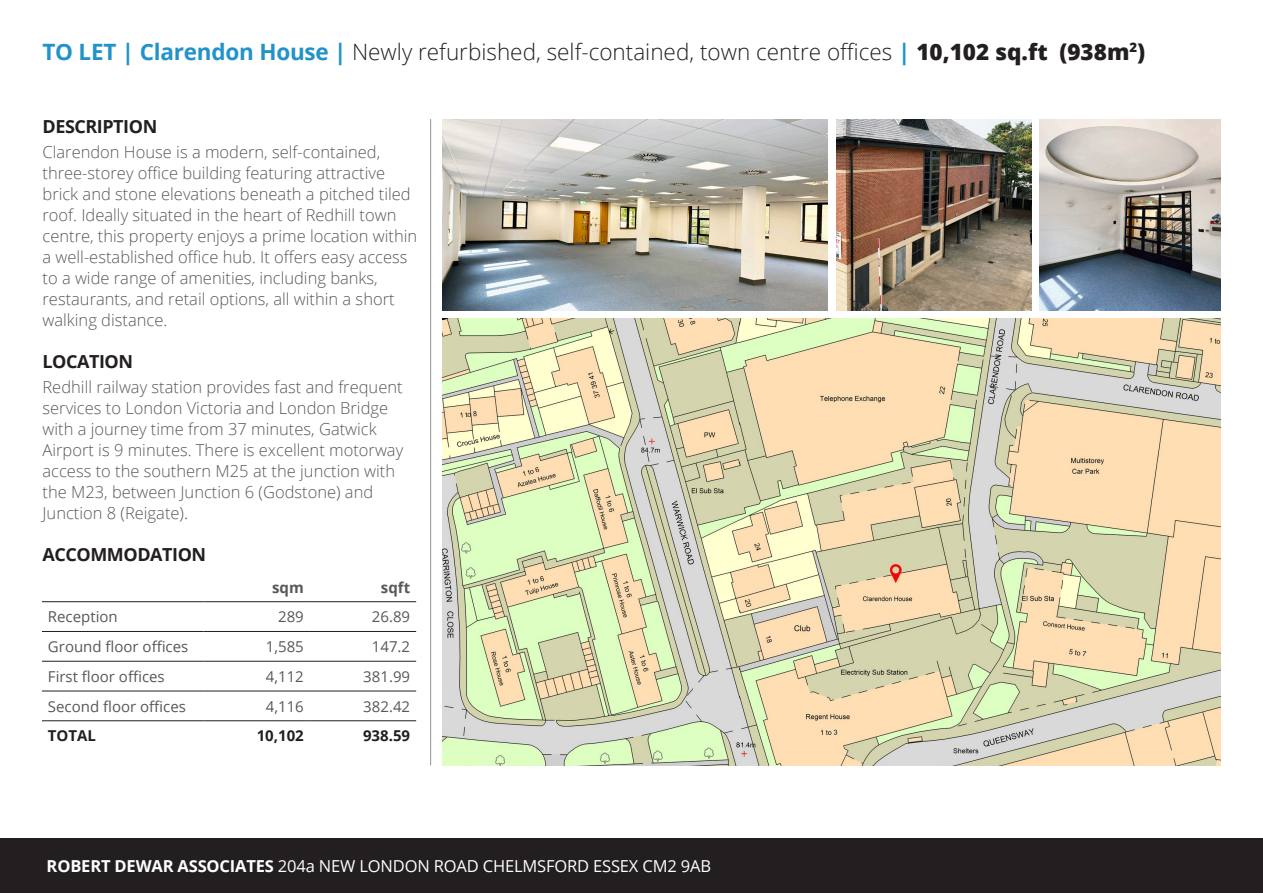
<style>
.page{position:relative;width:1263px;height:893px;background:#fff}
.page>*{position:absolute;margin:0;border:0;box-sizing:border-box;transform-origin:0 0}
.t1{font:300 22.5px "Open Sans";color:#231f20}
.t2{font:700 18px "Open Sans";letter-spacing:-.025em;color:#231f20}
.t3{font:300 16.5px/21px "Open Sans";color:#57585a}
.t4{font:16.5px "Open Sans";letter-spacing:-.01em;color:#fff}
.t5{font:15px "Open Sans";color:#57585a}
.t6{font:700 15px "Open Sans";color:#231f20}
.t7{font:700 15px "Open Sans";color:#57585a}
.s1{font-weight:700;color:#2293ca}
.s2{font-weight:800}
.s3{font-size:18px}
.s4{font-weight:700}
</style>
<div class="page">
<div style="left:0;top:839px;width:1263px;height:54px;background:#231f20"></div>
<hr style="left:430px;top:119px;width:1px;height:646px;background:#939598">
<hr style="left:42px;top:601px;width:162px;height:1px;background:#231f20">
<hr style="left:204px;top:601px;width:106px;height:1px;background:#231f20">
<hr style="left:310px;top:601px;width:106px;height:1px;background:#231f20">
<hr style="left:42px;top:631px;width:162px;height:1px;background:#231f20">
<hr style="left:204px;top:631px;width:106px;height:1px;background:#231f20">
<hr style="left:310px;top:631px;width:106px;height:1px;background:#231f20">
<hr style="left:42px;top:661px;width:162px;height:1px;background:#231f20">
<hr style="left:204px;top:661px;width:106px;height:1px;background:#231f20">
<hr style="left:310px;top:661px;width:106px;height:1px;background:#231f20">
<hr style="left:42px;top:691px;width:162px;height:1px;background:#231f20">
<hr style="left:204px;top:691px;width:106px;height:1px;background:#231f20">
<hr style="left:310px;top:691px;width:106px;height:1px;background:#231f20">
<hr style="left:42px;top:720px;width:162px;height:1px;background:#231f20">
<hr style="left:204px;top:720px;width:106px;height:1px;background:#231f20">
<hr style="left:310px;top:720px;width:106px;height:1px;background:#231f20">
<img style="left:443px;top:319px;width:777px;height:446px">
<img style="left:443px;top:119px;width:385px;height:191px">
<img style="left:836px;top:119px;width:195px;height:191px">
<img style="left:1039px;top:119px;width:181px;height:191px">
<p class="t1" style="left:43px;top:36px;width:1104px"><span class="s1">TO LET | Clarendon House |</span> Newly refurbished, self-contained, town centre offices <span class="s1">|</span> <span class="s2">10,102 sq.ft (938m</span><sup>2</sup><span class="s2">)</span></p>
<p class="t2" style="left:43px;top:114px;width:116px">DESCRIPTION</p>
<p class="t3" style="left:43px;top:141px;width:376px">Clarendon House is a modern, self-contained, three-storey office building featuring attractive brick and stone elevations beneath a pitched tiled roof. Ideally situated in the heart of Redhill town centre, this property enjoys a prime location within a well-established office hub. It offers easy access to a wide range of amenities, including banks, restaurants, and retail options, all within a short walking distance.</p>
<p class="t2" style="left:43px;top:349px;width:92px">LOCATION</p>
<p class="t3" style="left:43px;top:376px;width:362px">Redhill railway station provides fast and frequent services to London Victoria and London Bridge with a journey time from 37 minutes, Gatwick Airport is 9 minutes. There is excellent motorway access to the southern M25 at the junction with the M23, between Junction 6 (Godstone) and Junction 8 (Reigate)<span class="s3">.</span></p>
<p class="t2" style="left:43px;top:542px;width:165px">ACCOMMODATION</p>
<p class="t7" style="left:272px;top:576px;width:33px">sqm</p>
<p class="t7" style="left:381px;top:576px;width:31px">sqft</p>
<p class="t5" style="left:48px;top:607px;width:71px">Reception</p>
<p class="t5" style="left:278px;top:607px;width:27px">289</p>
<p class="t5" style="left:372px;top:607px;width:40px">26.89</p>
<p class="t5" style="left:48px;top:636px;width:142px">Ground floor offices</p>
<p class="t5" style="left:266px;top:636px;width:39px">1,585</p>
<p class="t5" style="left:372px;top:636px;width:40px">147.2</p>
<p class="t5" style="left:48px;top:666px;width:118px">First floor offices</p>
<p class="t5" style="left:266px;top:666px;width:39px">4,112</p>
<p class="t5" style="left:363px;top:666px;width:48px">381.99</p>
<p class="t5" style="left:48px;top:696px;width:139px">Second floor offices</p>
<p class="t5" style="left:266px;top:696px;width:39px">4,116</p>
<p class="t5" style="left:363px;top:696px;width:48px">382.42</p>
<p class="t6" style="left:48px;top:725px;width:50px">TOTAL</p>
<p class="t6" style="left:257px;top:725px;width:49px">10,102</p>
<p class="t6" style="left:363px;top:725px;width:49px">938.59</p>
<p class="t4" style="left:47px;top:855px;width:666px"><span class="s4">ROBERT DEWAR ASSOCIATES</span> 204a NEW LONDON ROAD CHELMSFORD ESSEX CM2 9AB</p>
</div>
